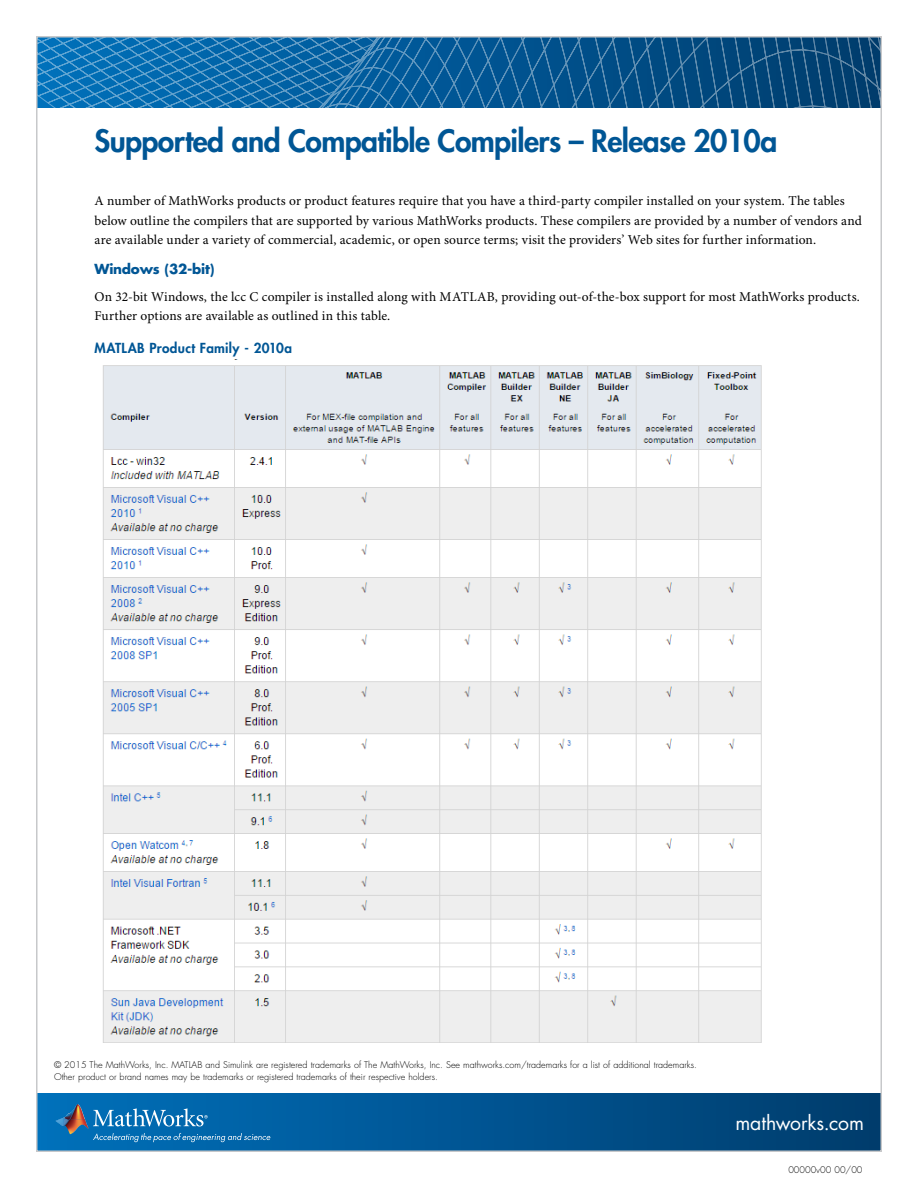
<style>
.page{position:relative;width:918px;height:1188px;background:#fff}
.page>*{position:absolute;margin:0;border:0;box-sizing:border-box;transform-origin:0 0}
.t1{font:800 30px "Futura Std";letter-spacing:-.02em;color:#005695}
.t2{font:19.5px "Futura Std";letter-spacing:-.005em;color:#fff}
.t3{font:13.5px/19.5px "Minion Pro";letter-spacing:.005em;color:#000}
.t4{font:800 13.5px "Futura Std";letter-spacing:.02em;color:#005695}
.t5{font:700 13.5px "Futura Std";letter-spacing:-.015em;color:#005695}
.t6{font:300 9px/11.2px "Futura Std";color:#000}
</style>
<div class="page">
<div style="left:37px;top:1094px;width:844px;height:57px;background:linear-gradient(to right,#0070bb,#003c6d)"></div>
<svg style="left:39px;top:39px;width:384px;height:69px;background:#1872b1"></svg>
<svg style="left:423px;top:39px;width:25px;height:69px;background:#0e609c"></svg>
<svg style="left:448px;top:39px;width:16px;height:69px"></svg>
<svg style="left:464px;top:39px;width:415px;height:69px;background:#0d5286"></svg>
<img style="left:64px;top:1104px;width:21px;height:15px">
<svg style="left:56px;top:1118px;width:8px;height:8px"></svg>
<img style="left:64px;top:1119px;width:25px;height:15px">
<svg style="left:93px;top:1133px;width:177px;height:9px;background:#2d82bb"></svg>
<svg style="left:93px;top:1108px;width:115px;height:19px;background:#3e8dc2"></svg>
<img style="left:103px;top:359px;width:659px;height:684px">
<h1 class="t1" style="left:94px;top:122px;width:684px">Supported and Compatible Compilers – Release 2010a</h1>
<p class="t3" style="left:94px;top:192px;width:769px">A number of MathWorks products or product features require that you have a third-party compiler installed on your system. The tables below outline the compilers that are supported by various MathWorks products. These compilers are provided by a number of vendors and are available under a variety of commercial, academic, or open source terms; visit the providers’ Web sites for further information.</p>
<p class="t5" style="left:94px;top:260px;width:122px">Windows (32-bit)</p>
<p class="t3" style="left:94px;top:287px;width:767px">On 32-bit Windows, the lcc C compiler is installed along with MATLAB, providing out-of-the-box support for most MathWorks products.<br>Further options are available as outlined in this table.</p>
<p class="t4" style="left:94px;top:340px;width:199px">MATLAB Product Family - 2010a</p>
<p class="t6" style="left:54px;top:1060px;width:644px">© 2015 The MathWorks, Inc. MATLAB and Simulink are registered trademarks of The MathWorks, Inc. See mathworks.com/trademarks for a list of additional trademarks.<br>Other product or brand names may be trademarks or registered trademarks of their respective holders.</p>
<h2 class="t2" style="left:735px;top:1110px;width:130px">mathworks.com</h2>
<p class="t6" style="left:788px;top:1165px;width:76px">00000v00 00/00</p>
</div>
